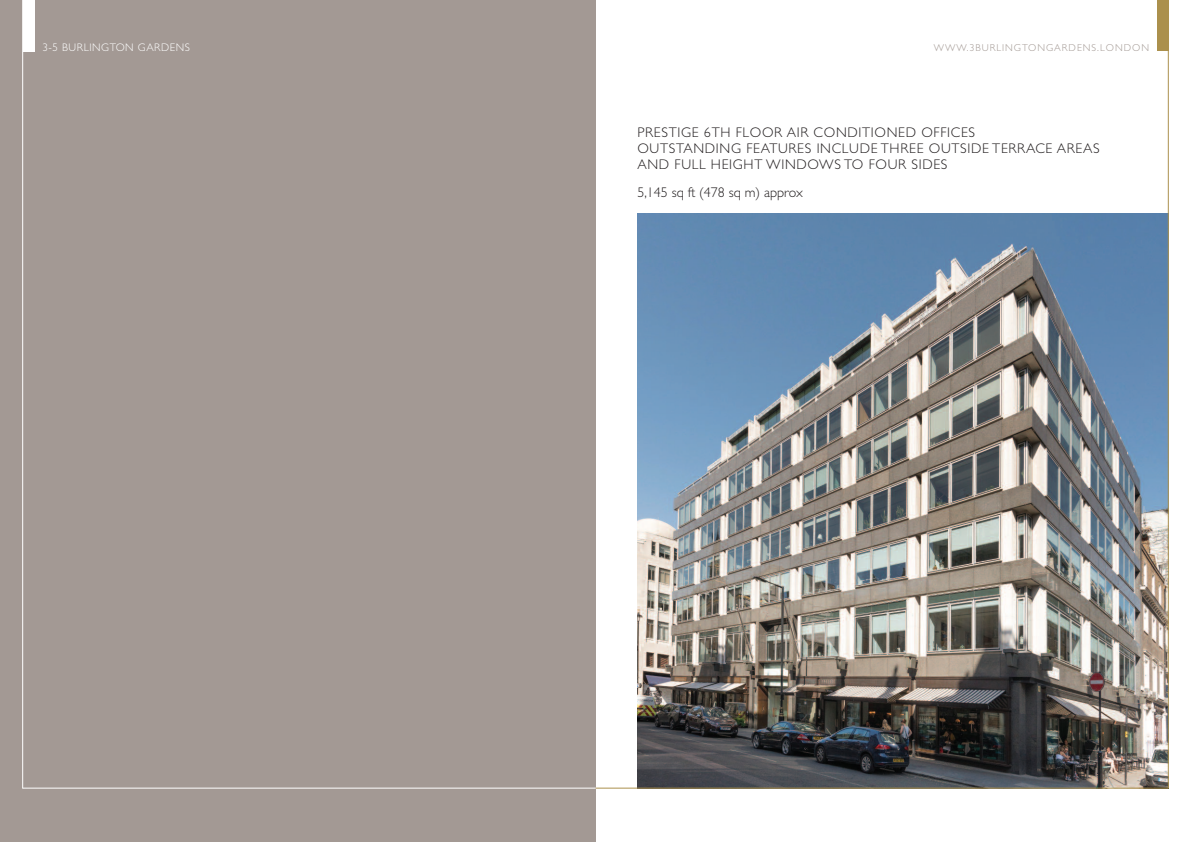
<style>
.page{position:relative;width:1191px;height:842px;background:#fff}
.page>*{position:absolute;margin:0;border:0;box-sizing:border-box;transform-origin:0 0}
.t1{font:300 14px/16px "Gill Sans";letter-spacing:.05em;color:#231f20}
.t2{font:300 14px "Gill Sans";color:#231f20}
.t3{font:300 11px "Gill Sans";letter-spacing:.05em;color:#fff}
.t4{font:300 10px "Gill Sans";letter-spacing:.1em;color:#a39994}
</style>
<div class="page">
<div style="left:1157px;top:0;width:11px;height:51px;background:#ab904d"></div>
<img style="left:637px;top:213px;width:530px;height:575px">
<div style="left:0;top:0;width:595px;height:842px;background:#a39994"></div>
<div style="left:23px;top:0;width:12px;height:52px;background:#fff"></div>
<hr style="left:22px;top:0;width:1px;height:788px;background:#fff">
<hr style="left:23px;top:788px;width:581px;height:1px;background:#fff">
<hr style="left:595px;top:788px;width:573px;height:1px;background:#ab904d">
<hr style="left:1167px;top:0;width:1px;height:788px;background:#ab904d">
<p class="t3" style="left:43px;top:44px;width:149px">3-5 BURLINGTON GARDENS</p>
<p class="t4" style="left:933px;top:44px;width:217px">WWW.3BURLINGTONGARDENS.LONDON</p>
<p class="t1" style="left:637px;top:126px;width:464px">PRESTIGE 6TH FLOOR AIR CONDITIONED OFFICES<br>OUTSTANDING FEATURES INCLUDE THREE OUTSIDE TERRACE AREAS<br>AND FULL HEIGHT WINDOWS TO FOUR SIDES</p>
<p class="t2" style="left:637px;top:187px;width:167px">5,145 sq ft (478 sq m) approx</p>
</div>
